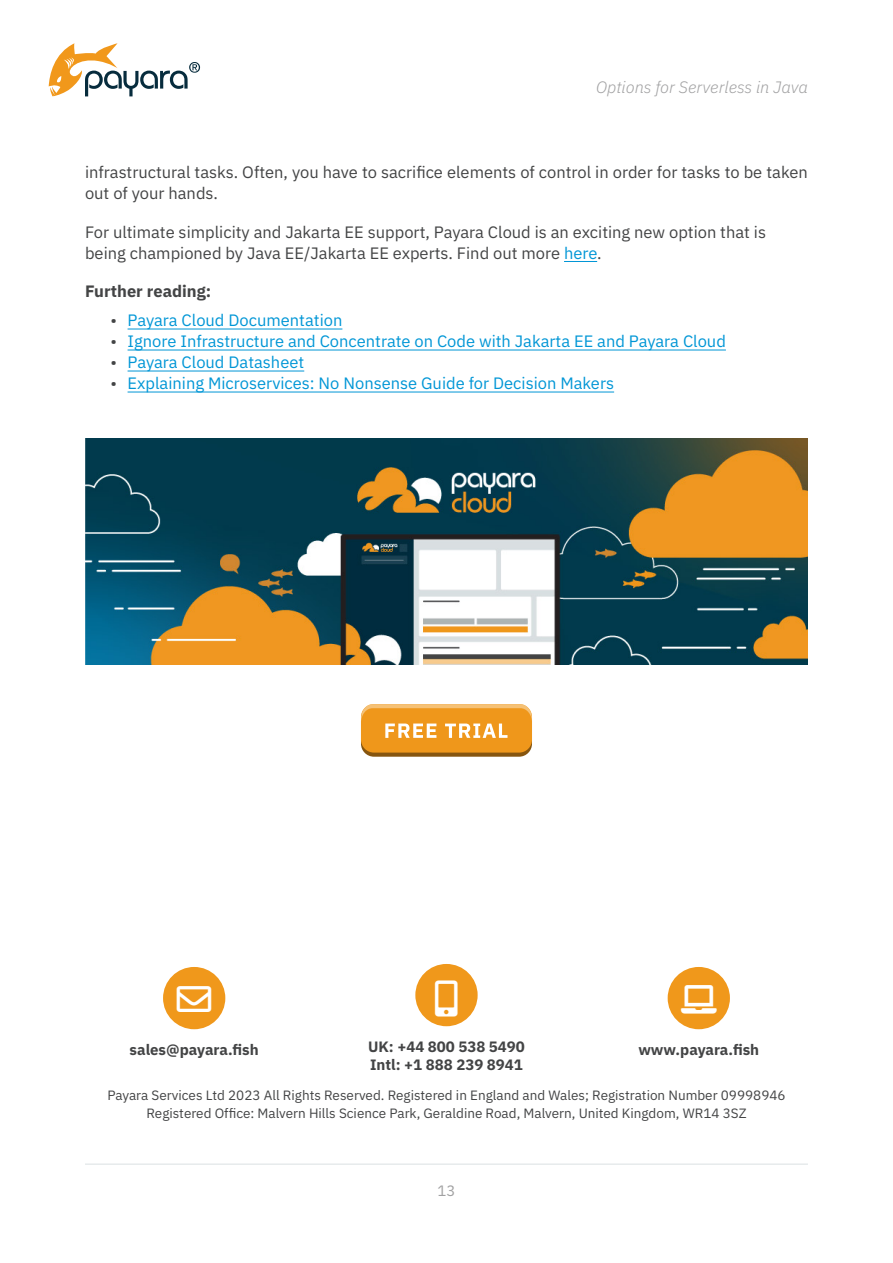
<style>
.page{position:relative;width:893px;height:1263px;background:#fff}
.page>*{position:absolute;margin:0;border:0;box-sizing:border-box;transform-origin:0 0}
.t1{font:16.5px/21px "IBM Plex Sans";color:#434445}
.t2{font:16.5px "IBM Plex Sans";color:#0096d6}
.t3{font:italic 300 16.5px "IBM Plex Sans";color:#a1a1a2}
.t4{font:700 16.5px "IBM Plex Sans";color:#434445}
.t5{font:700 15px/18px "IBM Plex Sans";color:#434445}
.t6{font:15px "IBM Plex Sans";color:#a1a1a2}
.t7{font:13.5px/18px "IBM Plex Sans";color:#434445;text-align:center}
.s1{color:#0096d6}
.s2{color:#434445}
</style>
<div class="page">
<svg style="left:49px;top:43px;width:151px;height:53px"></svg>
<hr style="left:85px;top:1164px;width:723px;height:1px;background:#dae0e2">
<div style="left:163px;top:967px;width:62px;height:62px;background:#f0981b;border-radius:50%"></div>
<div style="left:415px;top:964px;width:63px;height:62px;background:#f0981b;border-radius:50%"></div>
<div style="left:668px;top:967px;width:62px;height:62px;background:#f0981b;border-radius:50%"></div>
<hr style="left:564px;top:261px;width:33px;height:1px;background:#0096d6">
<hr style="left:128px;top:328px;width:214px;height:1px;background:#0096d6">
<hr style="left:128px;top:349px;width:598px;height:1px;background:#0096d6">
<hr style="left:128px;top:370px;width:176px;height:1px;background:#0096d6">
<hr style="left:128px;top:391px;width:486px;height:1px;background:#0096d6">
<svg style="left:361px;top:708px;width:171px;height:49px"></svg>
<div style="left:361px;top:704px;width:171px;height:48px;background:#ef971b;border-radius:13px"></div>
<svg style="left:361px;top:704px;width:171px;height:34px"></svg>
<img style="left:85px;top:438px;width:723px;height:226px">
<p class="t3" style="left:596px;top:74px;width:213px">Options for Serverless in Java</p>
<p class="t1" style="left:85px;top:161px;width:724px">infrastructural tasks. Often, you have to sacrifice elements of control in order for tasks to be taken out of your hands.</p>
<p class="t1" style="left:85px;top:220px;width:683px">For ultimate simplicity and Jakarta EE support, Payara Cloud is an exciting new option that is being championed by Java EE/Jakarta EE experts. Find out more <span class="s1">here</span>.</p>
<p class="t4" style="left:85px;top:278px;width:128px">Further reading:</p>
<p class="t2" style="left:111px;top:308px;width:233px"><span class="s2">•</span> Payara Cloud Documentation</p>
<p class="t2" style="left:111px;top:329px;width:617px"><span class="s2">•</span> Ignore Infrastructure and Concentrate on Code with Jakarta EE and Payara Cloud</p>
<p class="t2" style="left:111px;top:350px;width:195px"><span class="s2">•</span> Payara Cloud Datasheet</p>
<p class="t2" style="left:111px;top:371px;width:505px"><span class="s2">•</span> Explaining Microservices: No Nonsense Guide for Decision Makers</p>
<p class="t5" style="left:130px;top:1039px;width:131px">sales@payara.fish</p>
<p class="t5" style="left:368px;top:1036px;width:158px">UK: +44 800 538 5490<br>Intl: +1 888 239 8941</p>
<p class="t5" style="left:638px;top:1039px;width:122px">www.payara.fish</p>
<p class="t7" style="left:107px;top:1085px;width:680px">Payara Services Ltd 2023 All Rights Reserved. Registered in England and Wales; Registration Number 09998946<br>Registered Office: Malvern Hills Science Park, Geraldine Road, Malvern, United Kingdom, WR14 3SZ</p>
<p class="t6" style="left:437px;top:1179px;width:19px">13</p>
</div>
